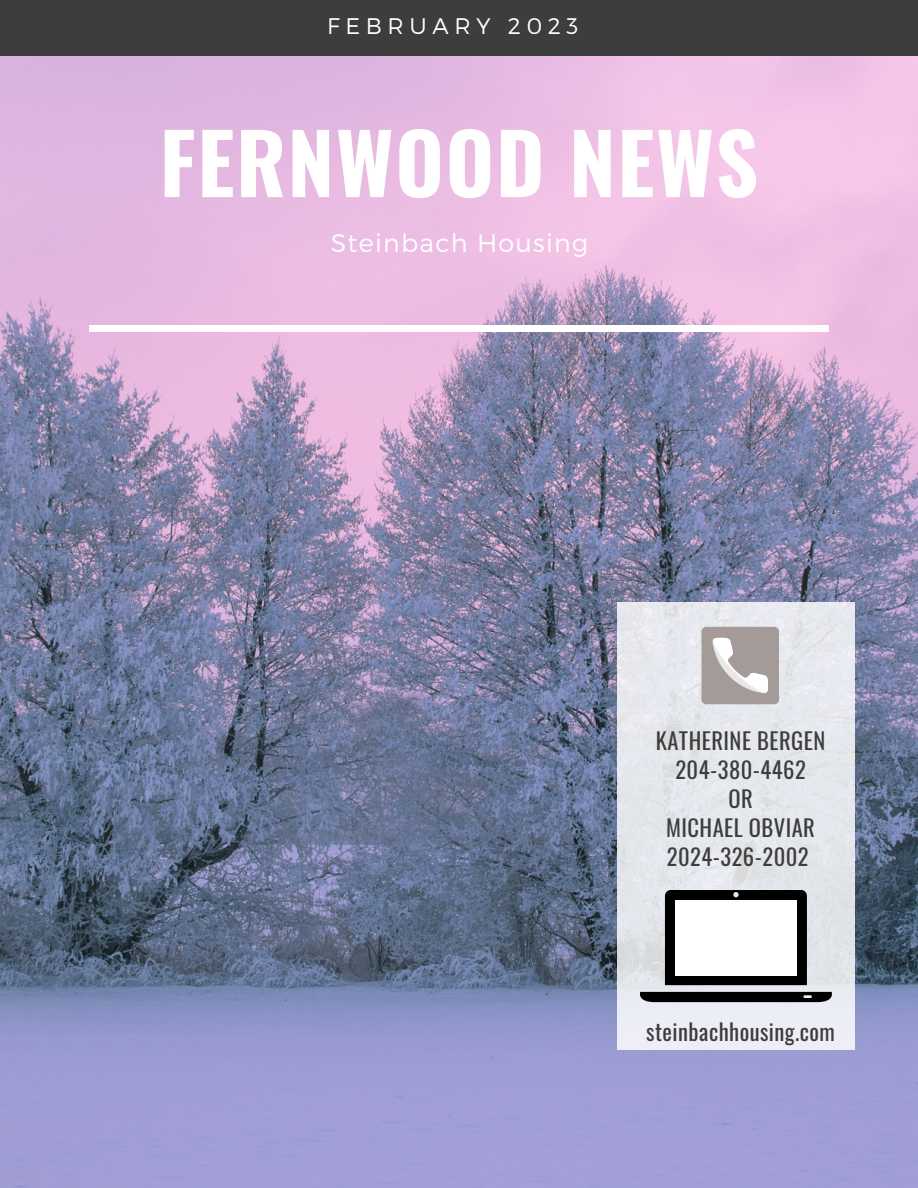
<style>
.page{position:relative;width:918px;height:1188px;background:#fff}
.page>*{position:absolute;margin:0;border:0;box-sizing:border-box;transform-origin:0 0}
.t1{font:700 82.95px "Oswald";letter-spacing:.02em;color:#fff}
.t2{font:300 25.35px "Montserrat";letter-spacing:.05em;color:#fff}
.t3{font:22.5px/29.2px "Oswald";letter-spacing:.02em;color:#3d3d3d;text-align:center}
.t4{font:300 22.5px "Montserrat";letter-spacing:.25em;color:#fff}
</style>
<div class="page">
<img style="left:0;top:55px;width:918px;height:1133px">
<div style="left:0;top:0;width:918px;height:55px;background:#3d3d3d"></div>
<div style="left:89px;top:325px;width:739px;height:7px;background:#fff"></div>
<div style="left:617px;top:602px;width:238px;height:448px;background:#e6e8ee"></div>
<div style="left:702px;top:627px;width:77px;height:77px;background:#a49a97;border-radius:5px"></div>
<svg style="left:712px;top:638px;width:56px;height:56px"></svg>
<svg style="left:640px;top:890px;width:192px;height:112px"></svg>
<div style="left:676px;top:900px;width:120px;height:76px;background:#fff"></div>
<p class="t4" style="left:327px;top:12px;width:253px">FEBRUARY 2023</p>
<h1 class="t1" style="left:160px;top:98px;width:600px">FERNWOOD NEWS</h1>
<p class="t2" style="left:331px;top:227px;width:259px">Steinbach Housing</p>
<p class="t3" style="left:656px;top:725px;width:171px">KATHERINE BERGEN<br>204-380-4462<br>OR<br>MICHAEL OBVIAR<br>2024-326-2002</p>
<p class="t3" style="left:646px;top:1017px;width:190px">steinbachhousing.com</p>
</div>
